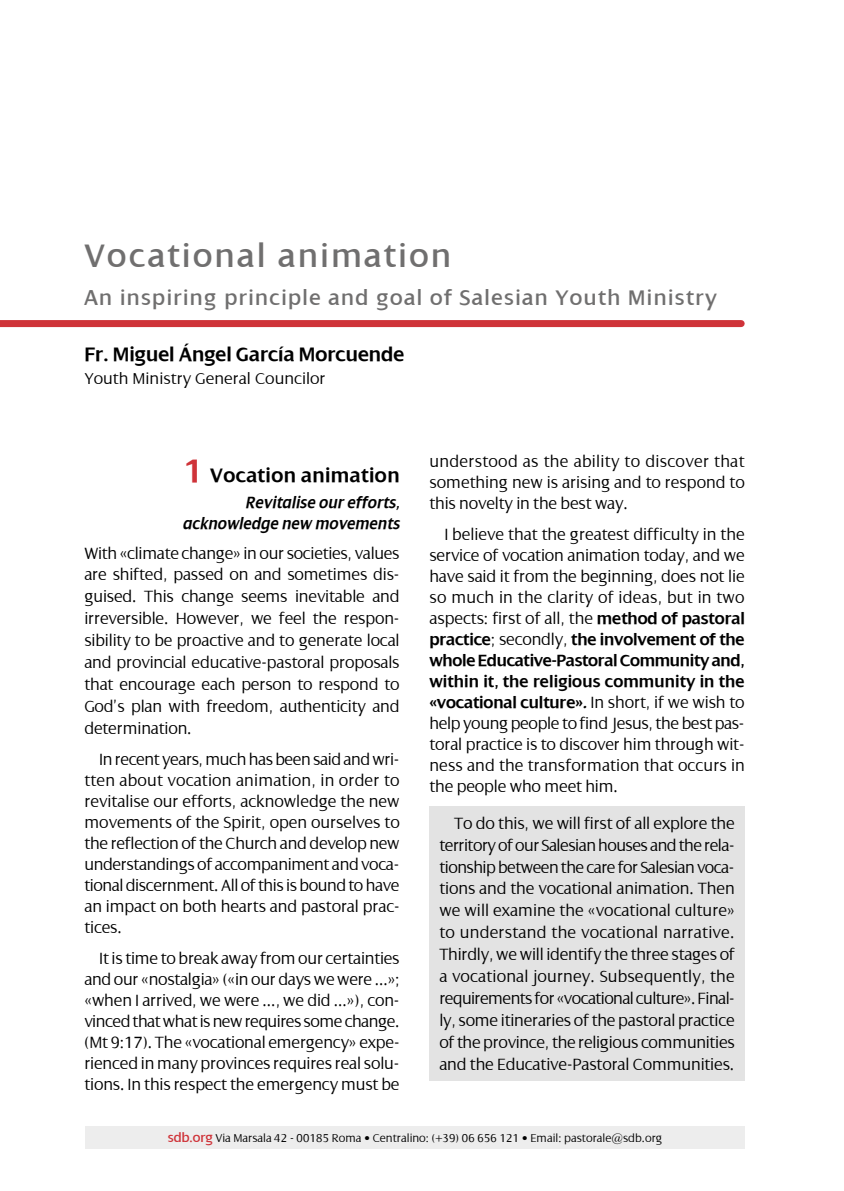
<style>
.page{position:relative;width:844px;height:1191px;background:#fff}
.page>*{position:absolute;margin:0;border:0;box-sizing:border-box;transform-origin:0 0}
.t1{font:35px "Dialog";letter-spacing:.07em;color:#706f6f}
.t2{font:22.75px "Dialog";letter-spacing:.06em;color:#706f6f}
.t3{font:600 21px "Dialog";color:#000}
.t4{font:600 21px "Dialog";letter-spacing:.02em;color:#000}
.t5{font:300 17.5px/21px "Dialog";letter-spacing:-.01em;color:#000;text-align:justify}
.t6{font:italic 600 17.5px/21px "Dialog";letter-spacing:.01em;color:#000;text-align:right;scale:.95 1}
.t7{font:300 16.97px "Dialog";color:#000}
.t8{font:300 12.25px "Dialog";color:#000}
.s1{font-weight:700;font-size:35px;color:#cf3339}
.s2{font-weight:600}
.s3{font-weight:600;font-style:italic}
.s4{font-weight:400;font-size:14px;color:#cf3339}
</style>
<div class="page">
<div style="left:85px;top:1126px;width:659px;height:22px;background:#ededed"></div>
<div style="left:429px;top:806px;width:315px;height:275px;background:#e3e3e3"></div>
<div style="left:0;top:320px;width:741px;height:7px;background:#cf3339"></div>
<h1 class="t1" style="left:84px;top:237px;width:368px">Vocational animation</h1>
<h2 class="t2" style="left:84px;top:285px;width:633px">An inspiring principle and goal of Salesian Youth Ministry</h2>
<p class="t3" style="left:84px;top:342px;width:321px">Fr. Miguel Ángel García Morcuende</p>
<p class="t7" style="left:84px;top:369px;width:243px">Youth Ministry General Councilor</p>
<p class="t4" style="left:185px;top:464px;width:216px"><span class="s1">1</span> Vocation animation</p>
<p class="t6" style="left:182px;top:492px;width:230px">Revitalise our efforts, acknowledge new movements</p>
<p class="t5" style="left:84px;top:542px;width:317px;line-height:21.9px">With «climate change» in our societies, values are shifted, passed on and sometimes dis&shy;guised. This change seems inevitable and irreversible. However, we feel the respon&shy;sibility to be proactive and to generate local and provincial educative-pastoral proposals that encourage each person to respond to God’s plan with freedom, authenticity and determination.</p>
<p class="t5" style="left:84px;top:748px;width:317px;text-align:left;text-indent:15px">In recent years, much has been said and wri&shy;tten about vocation animation, in order to revitalise our efforts, acknowledge the new movements of the Spirit, open ourselves to the reflection of the Church and develop new understandings of accompaniment and voca&shy;tional discernment. All of this is bound to have an impact on both hearts and pastoral prac&shy;tices.</p>
<p class="t5" style="left:84px;top:947px;width:317px;text-indent:15px">It is time to break away from our certainties and our «nostalgia» («in our days we were ...»; «when I arrived, we were ..., we did ...»), con&shy;vinced that what is new requires some change. (Mt 9:17). The «vocational emergency» expe&shy;rienced in many provinces requires real solu&shy;tions. In this respect the emergency must be</p>
<p class="t5" style="left:429px;top:451px;width:317px">understood as the ability to discover that something new is arising and to respond to this novelty in the best way.</p>
<p class="t5" style="left:429px;top:524px;width:317px;text-indent:15px">I believe that the greatest difficulty in the service of vocation animation today, and we have said it from the beginning, does not lie so much in the clarity of ideas, but in two aspects: first of all, the <span class="s2">method of pastoral practice</span>; secondly, <span class="s2">the involvement of the whole Educative-Pastoral Community and, within it, the religious community in the «vocational culture»</span><span class="s3">.</span> In short, if we wish to help young people to find Jesus, the best pas&shy;toral practice is to discover him through wit&shy;ness and the transformation that occurs in the people who meet him.</p>
<p class="t5" style="left:439px;top:812px;width:297px;line-height:21.9px;text-indent:15px">To do this, we will first of all explore the territory of our Salesian houses and the rela&shy;tionship between the care for Salesian voca&shy;tions and the vocational animation. Then we will examine the «vocational culture» to understand the vocational narrative.<br>Thirdly, we will identify the three stages of a vocational journey. Subsequently, the requirements for «vocational culture». Final&shy;ly, some itineraries of the pastoral practice of the province, the religious communities and the Educative-Pastoral Communities.</p>
<p class="t8" style="left:168px;top:1131px;width:496px"><span class="s4">sdb.org</span> Via Marsala 42 - 00185 Roma • Centralino: (+39) 06 656 121 • Email: pastorale@sdb.org</p>
</div>
